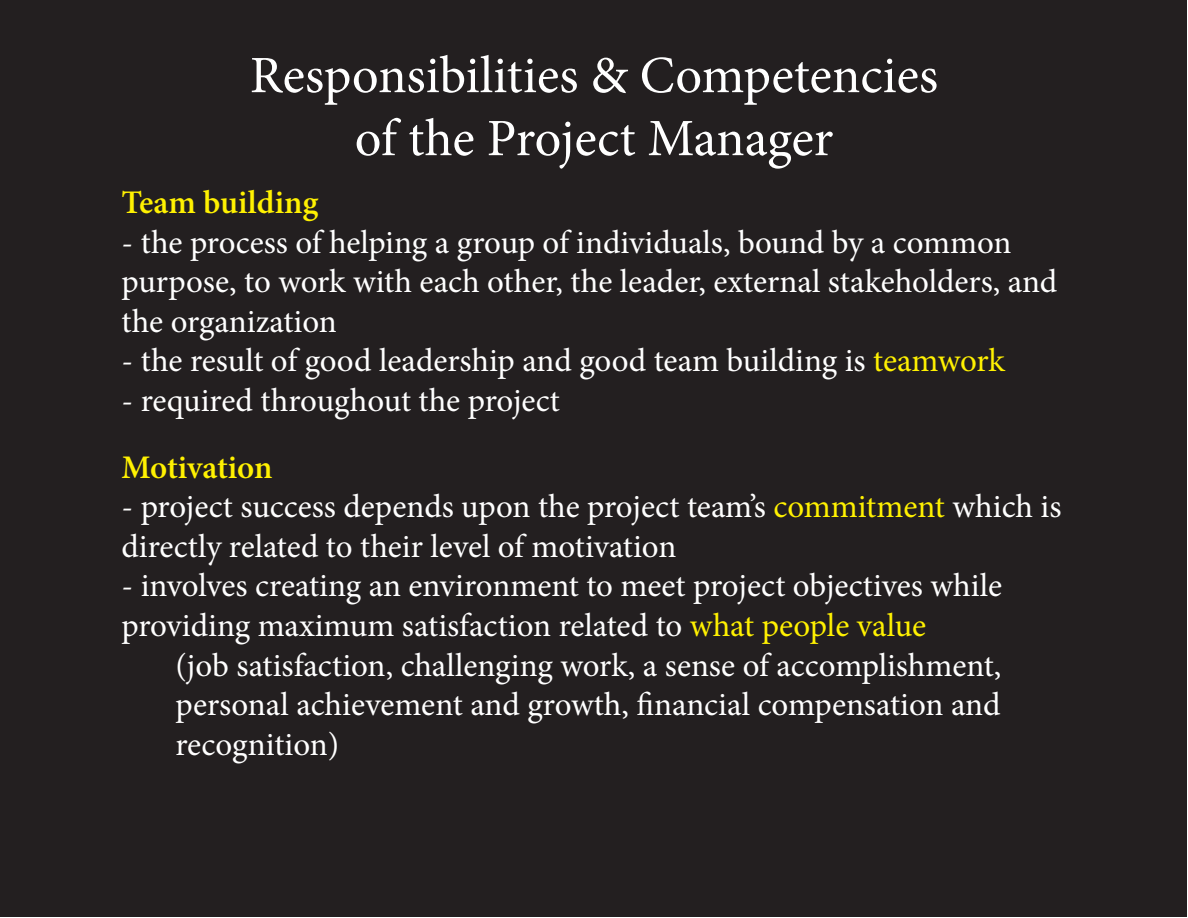
<style>
.page{position:relative;width:1188px;height:918px;background:#fff}
.page>*{position:absolute;margin:0;border:0;box-sizing:border-box;transform-origin:0 0}
.t1{font:52.5px/63px "Minion Pro";color:#fff;text-align:center}
.t2{font:33px/39.6px "Minion Pro";color:#fff}
.t3{font:600 33px "Minion Pro";color:#fff101}
.s1{color:#fff101}
</style>
<div class="page">
<div style="left:1px;top:1px;width:1186px;height:916px;background:#231f20"></div>
<h1 class="t1" style="left:250px;top:44px;width:690px">Responsibilities &amp; Competencies of the Project Manager</h1>
<p class="t3" style="left:122px;top:180px;width:198px">Team building</p>
<p class="t2" style="left:122px;top:222px;width:937px">- the process of helping a group of individuals, bound by a common purpose, to work with each other, the leader, external stakeholders, and the organization</p>
<p class="t2" style="left:122px;top:341px;width:885px">- the result of good leadership and good team building is <span class="s1">teamwork</span></p>
<p class="t2" style="left:122px;top:381px;width:440px">- required throughout the project</p>
<p class="t3" style="left:122px;top:444px;width:153px">Motivation</p>
<p class="t2" style="left:122px;top:487px;width:941px">- project success depends upon the project team’s <span class="s1">commitment</span> which is directly related to their level of motivation</p>
<p class="t2" style="left:122px;top:566px;width:882px">- involves creating an environment to meet project objectives while providing maximum satisfaction related to <span class="s1">what people value</span></p>
<p class="t2" style="left:175px;top:645px;width:827px;text-align:justify">(job satisfaction, challenging work, a sense of accomplishment, personal achievement and growth, financial compensation and recognition)</p>
</div>
